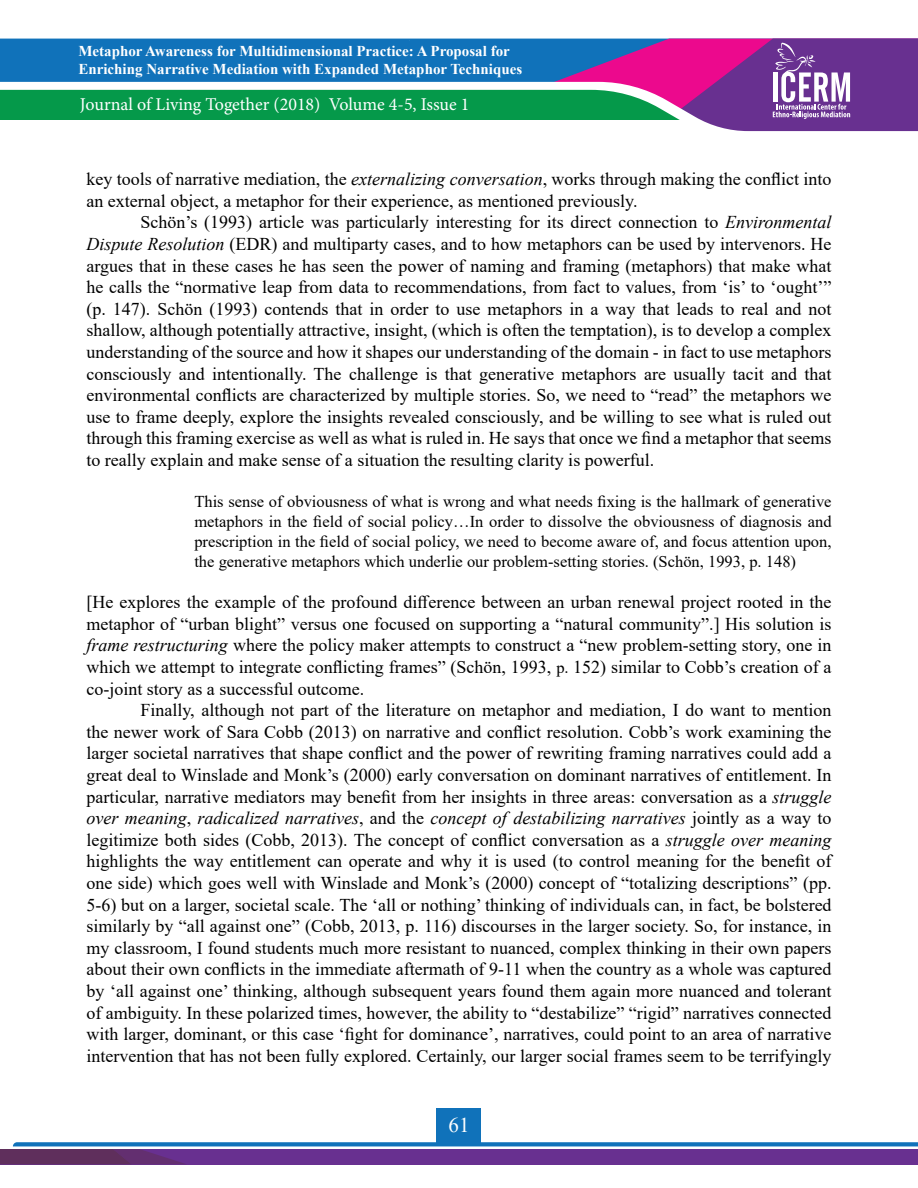
<style>
.page{position:relative;width:918px;height:1188px;background:#fff}
.page>*{position:absolute;margin:0;border:0;box-sizing:border-box;transform-origin:0 0}
.t1{font:21px "Times New Roman";color:#fff}
.t2{font:18px/21.6px "Times New Roman";color:#000;text-align:justify}
.t3{font:18px "Minion Pro";letter-spacing:-.005em;color:#fff}
.t4{font:16.5px/19.8px "Times New Roman";color:#000;text-align:justify}
.t5{font:700 15px/18px "Times New Roman";color:#fff}
.s1{font-style:italic}
.s2{font-size:16.5px}
</style>
<div class="page">
<div style="left:0;top:39px;width:539px;height:43px;background:#1072ba"></div>
<div style="left:0;top:89px;width:539px;height:31px;background:#05994a"></div>
<svg style="left:539px;top:39px;width:379px;height:93px;background:#88599e"></svg>
<div style="left:437px;top:1108px;width:44px;height:37px;background:#1072ba"></div>
<svg style="left:0;top:1142px;width:918px;height:22px;background:#6956a0"></svg>
<p class="t5" style="left:78px;top:41px;width:445px">Metaphor Awareness for Multidimensional Practice: A Proposal for<br>Enriching Narrative Mediation with Expanded Metaphor Techniques</p>
<p class="t3" style="left:80px;top:92px;width:391px">Journal of Living Together (2018) Volume 4-5, Issue 1</p>
<p class="t2" style="left:86px;top:168px;width:747px">key tools of narrative mediation, the <span class="s1">externalizing conversation</span>, works through making the conflict into an external object, a metaphor for their experience, as mentioned previously.</p>
<p class="t2" style="left:86px;top:211px;width:747px;text-indent:54px">Schön’s (1993) article was particularly interesting for its direct connection to <span class="s1">Environmental Dispute Resolution</span> (EDR) and multiparty cases, and to how metaphors can be used by intervenors. He argues that in these cases he has seen the power of naming and framing (metaphors) that make what he calls the “normative leap from data to recommendations, from fact to values, from ‘is’ to ‘ought’” (p. 147). Schön (1993) contends that in order to use metaphors in a way that leads to real and not shallow, although potentially attractive, insight, (which is often the temptation), is to develop a complex understanding of the source and how it shapes our understanding of the domain - in fact to use metaphors consciously and intentionally. The challenge is that generative metaphors are usually tacit and that environmental conflicts are characterized by multiple stories. So, we need to “read” the metaphors we use to frame deeply, explore the insights revealed consciously, and be willing to see what is ruled out through this framing exercise as well as what is ruled in. He says that once we find a metaphor that seems to really explain and make sense of a situation the resulting clarity is powerful.</p>
<p class="t4" style="left:194px;top:492px;width:639px">This sense of obviousness of what is wrong and what needs fixing is the hallmark of generative metaphors in the field of social policy…In order to dissolve the obviousness of diagnosis and prescription in the field of social policy, we need to become aware of, and focus attention upon, the generative metaphors which underlie our problem-setting stories. (Schön, 1993, p. 148)</p>
<p class="t2" style="left:86px;top:591px;width:747px">[He explores the example of the profound difference between an urban renewal project rooted in the metaphor of “urban blight” versus one focused on supporting a “natural community”.] His solution is <span class="s1">frame restructuring</span> where the policy maker attempts to construct a “new problem-setting story, one in which we attempt to integrate conflicting frames” (Schön, 1993, <span class="s2">p.</span> 152) similar to Cobb’s creation of a co-joint story as a successful outcome.</p>
<p class="t2" style="left:86px;top:699px;width:747px;text-indent:54px">Finally, although not part of the literature on metaphor and mediation, I do want to mention the newer work of Sara Cobb (2013) on narrative and conflict resolution. Cobb’s work examining the larger societal narratives that shape conflict and the power of rewriting framing narratives could add a great deal to Winslade and Monk’s (2000) early conversation on dominant narratives of entitlement. In particular, narrative mediators may benefit from her insights in three areas: conversation as a <span class="s1">struggle over meaning</span>, <span class="s1">radicalized narratives</span>, and the <span class="s1">concept of destabilizing narratives</span> jointly as a way to legitimize both sides (Cobb, 2013). The concept of conflict conversation as a <span class="s1">struggle over meaning </span>highlights the way entitlement can operate and why it is used (to control meaning for the benefit of one side) which goes well with Winslade and Monk’s (2000) concept of “totalizing descriptions” (pp.<br>5-6) but on a larger, societal scale. The ‘all or nothing’ thinking of individuals can, in fact, be bolstered similarly by “all against one” (Cobb, 2013, p. 116) discourses in the larger society. So, for instance, in my classroom, I found students much more resistant to nuanced, complex thinking in their own papers about their own conflicts in the immediate aftermath of 9-11 when the country as a whole was captured by ‘all against one’ thinking, although subsequent years found them again more nuanced and tolerant of ambiguity. In these polarized times, however, the ability to “destabilize” “rigid” narratives connected with larger, dominant, or this case ‘fight for dominance’, narratives, could point to an area of narrative intervention that has not been fully explored. Certainly, our larger social frames seem to be terrifyingly</p>
<p class="t1" style="left:448px;top:1110px;width:22px">61</p>
</div>
